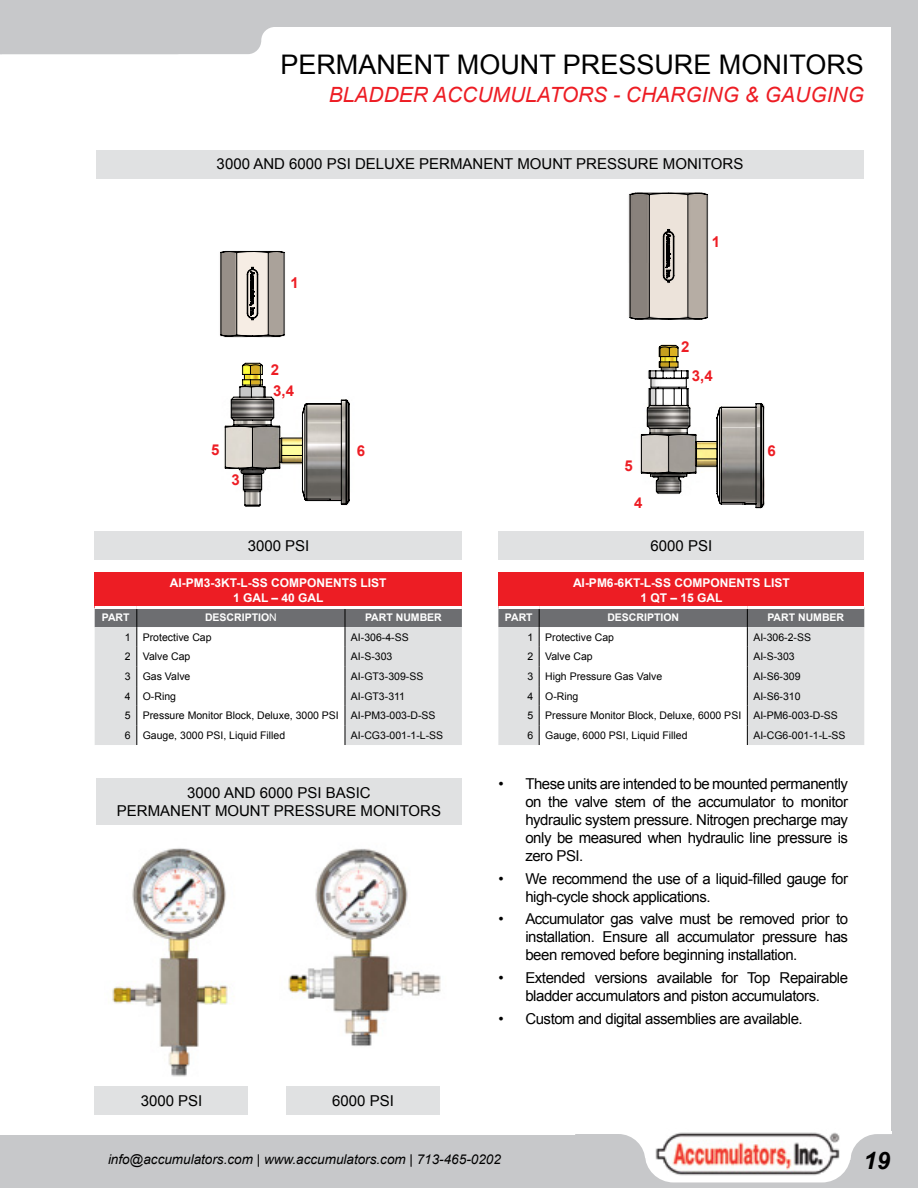
<style>
.page{position:relative;width:918px;height:1188px;background:#c7c8ca}
.page>*{position:absolute;margin:0;border:0;box-sizing:border-box;transform-origin:0 0}
.t1{font:27px "Arial";color:#000}
.t2{font:italic 700 24px "Arial";color:#000}
.t3{font:italic 21px "Arial";color:#ed1d24}
.t4{font:15px/18px "Arial";letter-spacing:-.03em;color:#000;text-align:justify}
.t5{font:15px/18px "Arial";color:#000;text-align:center}
.t6{font:700 15px "Arial";color:#ed1d24}
.t7{font:italic 13.5px "Arial";color:#000}
.t8{font:700 12px/14.4px "Arial";color:#fff;text-align:center}
.t9{font:10.5px/19.6px "Arial";color:#000}
.t10{font:700 10.5px "Arial";color:#fff}
.s1{font-weight:400}
</style>
<div class="page">
<div style="left:0;top:27px;width:891px;height:1107px;background:#fff"></div>
<div style="left:604px;top:1120px;width:75px;height:38px;background:#fff"></div>
<svg style="left:575px;top:1125px;width:317px;height:58px"></svg>
<img style="left:655px;top:1129px;width:185px;height:46px">
<div style="left:211px;top:241px;width:148px;height:274px;background:#fff"></div>
<svg style="left:420px;top:232px;width:1px;height:283px"></svg>
<svg style="left:220px;top:251px;width:130px;height:256px;background:#cbc9c4"></svg>
<div style="left:620px;top:183px;width:154px;height:332px;background:#fff"></div>
<svg style="left:629px;top:192px;width:135px;height:316px;background:#cdcac6"></svg>
<div style="left:498px;top:572px;width:366px;height:36px;background:#ed1d24"></div>
<hr style="left:498px;top:606px;width:41px;height:3px;background:#fff">
<hr style="left:539px;top:606px;width:208px;height:3px;background:#fff">
<hr style="left:747px;top:606px;width:117px;height:3px;background:#fff">
<svg style="left:498px;top:608px;width:366px;height:137px;background:#e0e1e1"></svg>
<div style="left:95px;top:572px;width:367px;height:36px;background:#ed1d24"></div>
<hr style="left:95px;top:606px;width:42px;height:3px;background:#fff">
<hr style="left:137px;top:606px;width:208px;height:3px;background:#fff">
<hr style="left:345px;top:606px;width:117px;height:3px;background:#fff">
<svg style="left:95px;top:608px;width:367px;height:137px;background:#dfdfe0"></svg>
<div style="left:96px;top:150px;width:768px;height:29px;background:#e0e1e2"></div>
<div style="left:96px;top:778px;width:366px;height:47px;background:#e0e1e2"></div>
<div style="left:95px;top:531px;width:367px;height:29px;background:#e0e1e2"></div>
<div style="left:95px;top:1087px;width:153px;height:28px;background:#e0e1e2"></div>
<div style="left:286px;top:1087px;width:154px;height:28px;background:#e0e1e2"></div>
<div style="left:498px;top:531px;width:366px;height:29px;background:#e0e1e2"></div>
<img style="left:104px;top:839px;width:135px;height:240px">
<img style="left:280px;top:833px;width:166px;height:224px">
<svg style="left:0;top:27px;width:316px;height:27px"></svg>
<h1 class="t1" style="left:280px;top:47px;width:585px">PERMANENT MOUNT PRESSURE MONITORS</h1>
<h3 class="t3" style="left:329px;top:81px;width:537px">BLADDER ACCUMULATORS - CHARGING &amp; GAUGING</h3>
<p class="t5" style="left:217px;top:155px;width:528px">3000 AND 6000 PSI DELUXE PERMANENT MOUNT PRESSURE MONITORS</p>
<p class="t6" style="left:291px;top:273px;width:10px">1</p>
<p class="t6" style="left:211px;top:440px;width:10px">5</p>
<p class="t6" style="left:232px;top:470px;width:10px">3</p>
<p class="t6" style="left:271px;top:360px;width:10px">2</p>
<p class="t6" style="left:273px;top:381px;width:22px">3,4</p>
<p class="t4" style="left:248px;top:537px;width:63px">3000 PSI</p>
<p class="t6" style="left:712px;top:232px;width:10px">1</p>
<p class="t6" style="left:681px;top:337px;width:10px">2</p>
<p class="t6" style="left:692px;top:365px;width:22px">3,4</p>
<p class="t6" style="left:357px;top:441px;width:10px">6</p>
<p class="t6" style="left:767px;top:441px;width:10px">6</p>
<p class="t6" style="left:625px;top:456px;width:10px">5</p>
<p class="t6" style="left:634px;top:493px;width:10px">4</p>
<p class="t4" style="left:651px;top:537px;width:63px">6000 PSI</p>
<p class="t8" style="left:170px;top:576px;width:218px">AI-PM3-3KT-L-SS COMPONENTS LIST<br>1 GAL – 40 GAL</p>
<p class="t8" style="left:573px;top:576px;width:218px">AI-PM6-6KT-L-SS COMPONENTS LIST<br>1 QT – 15 GAL</p>
<p class="t10" style="left:102px;top:611px;width:29px">PART</p>
<p class="t10" style="left:205px;top:611px;width:73px">DESCRIPTIO<span class="s1">N</span></p>
<p class="t10" style="left:365px;top:611px;width:78px">PART NUMBER</p>
<p class="t9" style="left:125px;top:627px;width:88px">1 Protective Cap</p>
<p class="t9" style="left:351px;top:627px;width:59px">AI-306-4-SS</p>
<p class="t9" style="left:125px;top:647px;width:67px">2 Valve Cap</p>
<p class="t9" style="left:351px;top:647px;width:43px">AI-S-303</p>
<p class="t9" style="left:125px;top:667px;width:67px">3 Gas Valve</p>
<p class="t9" style="left:351px;top:667px;width:74px">AI-GT3-309-SS</p>
<p class="t9" style="left:125px;top:686px;width:53px">4 O-Ring</p>
<p class="t9" style="left:125px;top:686px;width:312px;text-indent:226px">AI-GT3-311<br>5 Pressure Monitor Block, Deluxe, 3000 PSI AI-PM3-003-D-SS<br>6 Gauge, 3000 PSI, Liquid Filled</p>
<p class="t9" style="left:351px;top:726px;width:94px">AI-CG3-001-1-L-SS</p>
<p class="t10" style="left:505px;top:611px;width:29px">PART</p>
<p class="t10" style="left:607px;top:611px;width:73px">DESCRIPTION</p>
<p class="t10" style="left:767px;top:611px;width:78px">PART NUMBER</p>
<p class="t9" style="left:527px;top:627px;width:88px">1 Protective Cap</p>
<p class="t9" style="left:753px;top:627px;width:59px">AI-306-2-SS</p>
<p class="t9" style="left:527px;top:647px;width:67px">2 Valve Cap</p>
<p class="t9" style="left:753px;top:647px;width:43px">AI-S-303</p>
<p class="t9" style="left:527px;top:667px;width:136px">3 High Pressure Gas Valve</p>
<p class="t9" style="left:753px;top:667px;width:49px">AI-S6-309</p>
<p class="t9" style="left:527px;top:686px;width:53px">4 O-Ring</p>
<p class="t9" style="left:527px;top:686px;width:312px;text-indent:226px">AI-S6-310<br>5 Pressure Monitor Block, Deluxe, 6000 PSI AI-PM6-003-D-SS<br>6 Gauge, 6000 PSI, Liquid Filled</p>
<p class="t9" style="left:753px;top:726px;width:94px">AI-CG6-001-1-L-SS</p>
<p class="t5" style="left:117px;top:784px;width:326px">3000 AND 6000 PSI BASIC<br>PERMANENT MOUNT PRESSURE MONITORS</p>
<p class="t4" style="left:525px;top:775px;width:324px;text-indent:-27px">• These units are intended to be mounted permanently on the valve stem of the accumulator to monitor hydraulic system pressure. Nitrogen precharge may only be measured when hydraulic line pressure is zero PSI.</p>
<p class="t4" style="left:525px;top:870px;width:324px;text-indent:-27px">• We recommend the use of a liquid-filled gauge for high-cycle shock applications.</p>
<p class="t4" style="left:525px;top:910px;width:324px;text-indent:-27px">• Accumulator gas valve must be removed prior to installation. Ensure all accumulator pressure has been removed before beginning installation.</p>
<p class="t4" style="left:498px;top:969px;width:351px;text-align:center">• Extended versions available for Top Repairable bladder accumulators and piston accumulators.</p>
<p class="t4" style="left:498px;top:1010px;width:306px">• Custom and digital assemblies are available.</p>
<p class="t4" style="left:141px;top:1092px;width:63px">3000 PSI</p>
<p class="t4" style="left:332px;top:1092px;width:63px">6000 PSI</p>
<p class="t7" style="left:108px;top:1151px;width:394px">info@accumulators.com | www.accumulators.com | 713-465-0202</p>
<h2 class="t2" style="left:864px;top:1145px;width:28px">19</h2>
</div>
